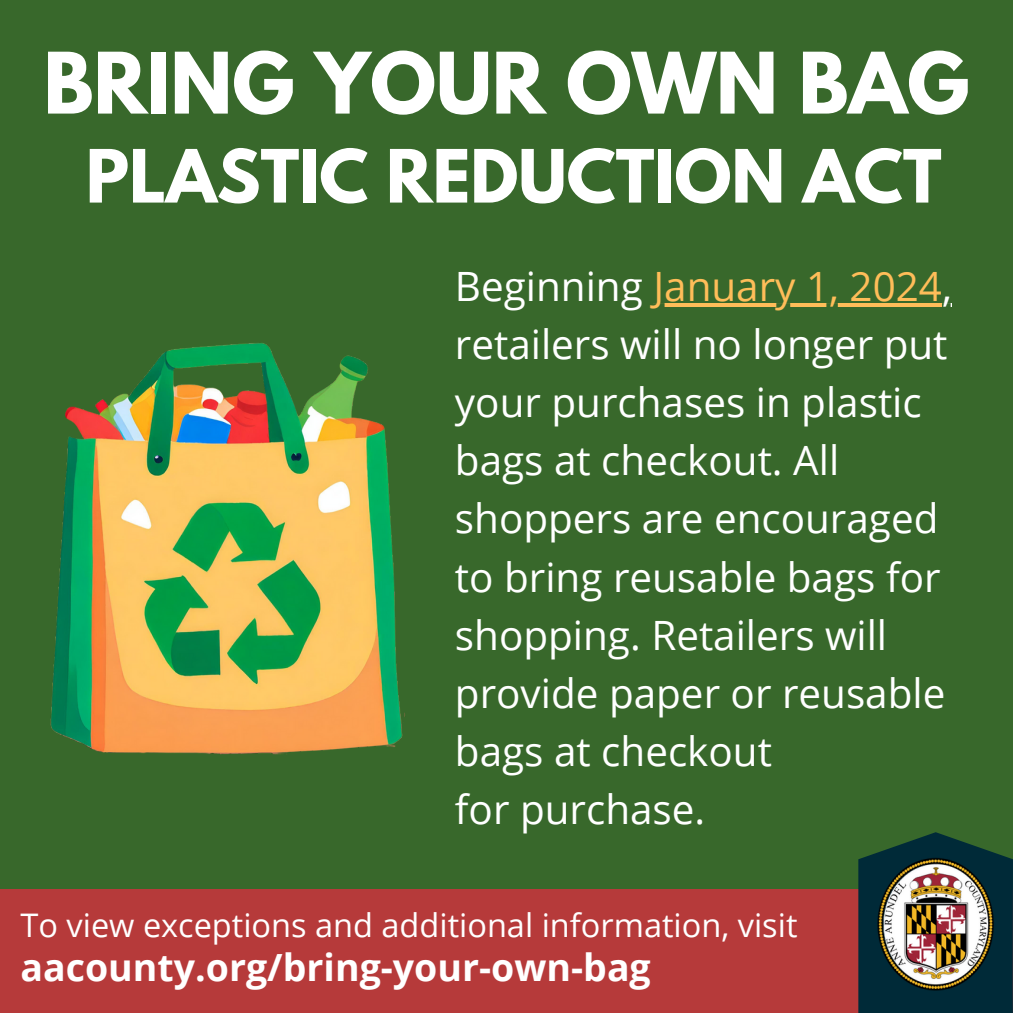
<style>
.page{position:relative;width:1013px;height:1013px;background:#fff}
.page>*{position:absolute;margin:0;border:0;box-sizing:border-box;transform-origin:0 0}
.t1{font:700 75px "League Spartan";color:#fff}
.t2{font:700 65px "League Spartan";color:#fff}
.t3{font:40.38px/58.1px "Open Sans";color:#fff}
.t4{font:700 37.5px "Open Sans";color:#fff}
.t5{font:32.5px "Open Sans";color:#fff}
.s1{color:#ffbd59}
</style>
<div class="page">
<div style="left:0;top:0;width:1012px;height:1012px;background:#38682b"></div>
<img style="left:50px;top:343px;width:355px;height:412px">
<div style="left:0;top:889px;width:1012px;height:123px;background:#b63a3a"></div>
<svg style="left:858px;top:832px;width:154px;height:180px"></svg>
<img style="left:869px;top:857px;width:132px;height:133px">
<hr style="left:653px;top:303px;width:289px;height:4px;background:#ffbd59">
<svg style="left:942px;top:303px;width:9px;height:4px"></svg>
<p class="t1" style="left:43px;top:46px;width:927px">BRING YOUR OWN BAG</p>
<p class="t2" style="left:86px;top:144px;width:857px">PLASTIC REDUCTION ACT</p>
<p class="t3" style="left:455px;top:256px;width:498px">Beginning <span class="s1">January 1, 2024</span>, retailers will no longer put your purchases in plastic bags at checkout. All shoppers are encouraged to bring reusable bags for shopping. Retailers will provide paper or reusable bags at checkout</p>
<p class="t3" style="left:455px;top:779px;width:252px">for purchase.</p>
<p class="t5" style="left:20px;top:902px;width:778px">To view exceptions and additional information, visit</p>
<p class="t4" style="left:20px;top:941px;width:632px">aacounty.org/bring-your-own-bag</p>
</div>
